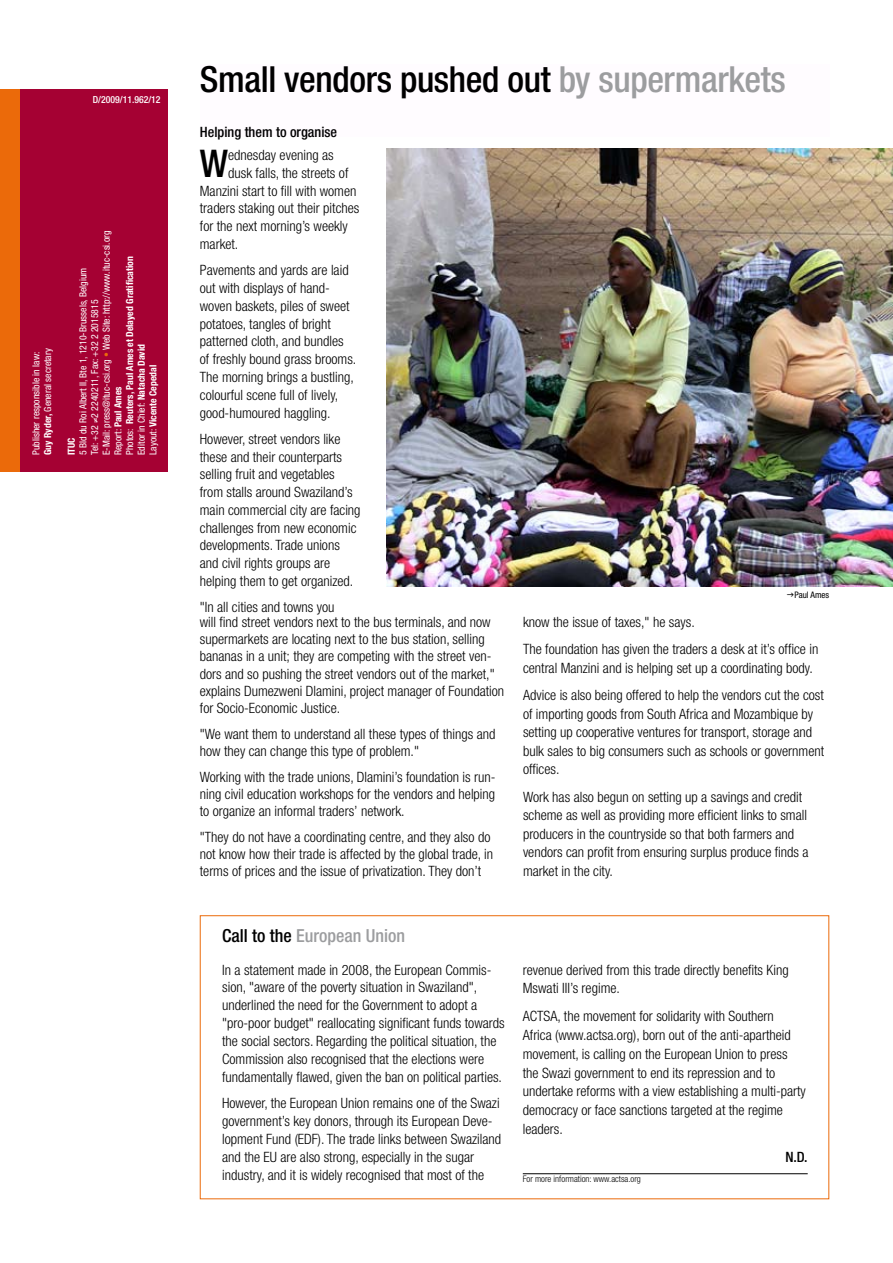
<style>
.page{position:relative;width:893px;height:1263px;background:#fff}
.page>*{position:absolute;margin:0;border:0;box-sizing:border-box;transform-origin:0 0}
.t1{font:500 condensed 38.25px "Helvetica Neue";color:#000}
.t2{font:500 condensed 36px "Helvetica Neue";letter-spacing:-.01em;color:#000}
.t3{font:500 condensed 18px "Helvetica Neue";color:#9c9d9f}
.t4{font:300 condensed 14.25px/17.7px "Helvetica Neue";color:#000}
.t5{font:500 condensed 14.25px "Helvetica Neue";color:#000}
.t6{font:condensed 9.75px/11.7px "Helvetica Neue";color:#fff}
.t7{font:500 condensed 9.75px "Helvetica Neue";color:#fff}
.t8{font:700 condensed 9.75px "Helvetica Neue";color:#fff}
.t9{font:300 condensed 9px "Helvetica Neue";color:#000}
.t10{font:condensed 9px "Helvetica Neue";color:#000}
.s1{font-weight:700}
.s2{color:#eb6a0a}
.s3{color:#9c9d9f}
.s4{color:#000}
</style>
<div class="page">
<div style="left:0;top:89px;width:20px;height:383px;background:#eb6a0a"></div>
<div style="left:20px;top:89px;width:148px;height:383px;background:#a50133"></div>
<div style="left:200px;top:915px;width:629px;height:284px;border:1px solid #eb6a0a"></div>
<hr style="left:523px;top:1173px;width:285px;height:1px;background:#000">
<img style="left:387px;top:149px;width:506px;height:437px">
<p class="t7" style="left:93px;top:94px;width:69px">D/2009/11.962/12</p>
<p class="t6" style="left:30px;top:455px;width:108px;rotate:-90deg">Publisher responsible in law:<br><span class="s1">Guy Ryder,</span> General secretary</p>
<p class="t6" style="left:77px;top:455px;width:226px;rotate:-90deg">5 Bld du Roi Albert II, Bte 1, 1210-Brussels, Belgium<br>Tel: +32 ≠2 2240211, Fax: +32 2 2015815<br>E-Mail: press@ituc-csi.org <span class="s2">•</span> Web Site: http://www.ituc-csi.org Report: <span class="s1">Paul Ames<br></span>Photos: <span class="s1">Reuters, Paul Ames et Delayed Gratification<br></span>Editor in Chief: <span class="s1">Natacha David<br></span>Layout: <span class="s1">Vicente Cepedal</span></p>
<p class="t8" style="left:65px;top:455px;width:19px;rotate:-90deg">ITUC</p>
<h2 class="t2" style="left:200px;top:58px;width:588px">Small vendors pushed out <span class="s3">by supermarkets</span></h2>
<p class="t5" style="left:200px;top:123px;width:139px">Helping them to organise</p>
<h1 class="t1" style="left:200px;top:141px;width:30px">W</h1>
<p class="t4" style="left:228px;top:146px;width:107px">ednesday evening as</p>
<p class="t4" style="left:228px;top:164px;width:122px">dusk falls, the streets of</p>
<p class="t4" style="left:200px;top:182px;width:158px">Manzini start to fill with women</p>
<p class="t4" style="left:200px;top:199px;width:161px">traders staking out their pitches</p>
<p class="t4" style="left:200px;top:217px;width:150px">for the next morning’s weekly</p>
<p class="t4" style="left:200px;top:235px;width:40px">market.</p>
<p class="t4" style="left:200px;top:261px;width:158px">Pavements and yards are laid out with displays of hand&shy;woven baskets, piles of sweet potatoes, tangles of bright patterned cloth, and bundles of freshly bound grass brooms.<br>The morning brings a bustling, colourful scene full of lively, good-humoured haggling.</p>
<p class="t4" style="left:200px;top:430px;width:162px">However, street vendors like these and their counterparts selling fruit and vegetables from stalls around Swaziland’s main commercial city are facing challenges from new economic developments. Trade unions and civil rights groups are helping them to get organized.</p>
<p class="t4" style="left:200px;top:598px;width:136px">"In all cities and towns you</p>
<p class="t10" style="left:794px;top:590px;width:36px">Paul Ames</p>
<p class="t4" style="left:200px;top:613px;width:306px;line-height:17.2px">will find street vendors next to the bus terminals, and now supermarkets are locating next to the bus station, selling bananas in a unit; they are competing with the street ven&shy;dors and so pushing the street vendors out of the market," explains Dumezweni Dlamini, project manager of Foundation for Socio-Economic Justice.</p>
<p class="t4" style="left:200px;top:725px;width:297px;line-height:17.2px">"We want them to understand all these types of things and how they can change this type of problem."</p>
<p class="t4" style="left:200px;top:768px;width:297px;line-height:17.2px;text-align:justify">Working with the trade unions, Dlamini’s foundation is run&shy;ning civil education workshops for the vendors and helping to organize an informal traders’ network.</p>
<p class="t4" style="left:200px;top:828px;width:295px;line-height:17.2px">"They do not have a coordinating centre, and they also do not know how their trade is affected by the global trade, in terms of prices and the issue of privatization. They don’t</p>
<p class="t4" style="left:523px;top:608px;width:297px;line-height:27.2px">know the issue of taxes," he says.<br>The foundation has given the traders a desk at it’s office in</p>
<p class="t4" style="left:523px;top:654px;width:302px;line-height:27.2px">central Manzini and is helping set up a coordinating body.<br>Advice is also being offered to help the vendors cut the cost</p>
<p class="t4" style="left:523px;top:704px;width:303px;line-height:18.6px">of importing goods from South Africa and Mozambique by setting up cooperative ventures for transport, storage and bulk sales to big consumers such as schools or government offices.</p>
<p class="t4" style="left:523px;top:787px;width:287px;line-height:18.6px">Work has also begun on setting up a savings and credit scheme as well as providing more efficient links to small producers in the countryside so that both farmers and vendors can profit from ensuring surplus produce finds a market in the city.</p>
<p class="t3" style="left:222px;top:925px;width:184px"><span class="s4">Call to the</span> European Union</p>
<p class="t4" style="left:222px;top:960px;width:284px">In a statement made in 2008, the European Commis&shy;sion, "aware of the poverty situation in Swaziland", underlined the need for the Government to adopt a "pro-poor budget" reallocating significant funds towards the social sectors. Regarding the political situation, the Commission also recognised that the elections were fundamentally flawed, given the ban on political parties.</p>
<p class="t4" style="left:222px;top:1094px;width:280px">However, the European Union remains one of the Swazi government’s key donors, through its European Deve&shy;lopment Fund (EDF). The trade links between Swaziland and the EU are also strong, especially in the sugar industry, and it is widely recognised that most of the</p>
<p class="t4" style="left:523px;top:960px;width:267px;line-height:18.9px">revenue derived from this trade directly benefits King<br>Mswati III’s regime.</p>
<p class="t4" style="left:523px;top:1006px;width:285px;line-height:18.9px">ACTSA, the movement for solidarity with Southern Africa (www.actsa.org), born out of the anti-apartheid movement, is calling on the European Union to press the Swazi government to end its repression and to undertake reforms with a view establishing a multi-party democracy or face sanctions targeted at the regime leaders.</p>
<p class="t5" style="left:786px;top:1148px;width:24px">N.D.</p>
<p class="t9" style="left:523px;top:1174px;width:120px">For more information: www.actsa.org</p>
</div>
